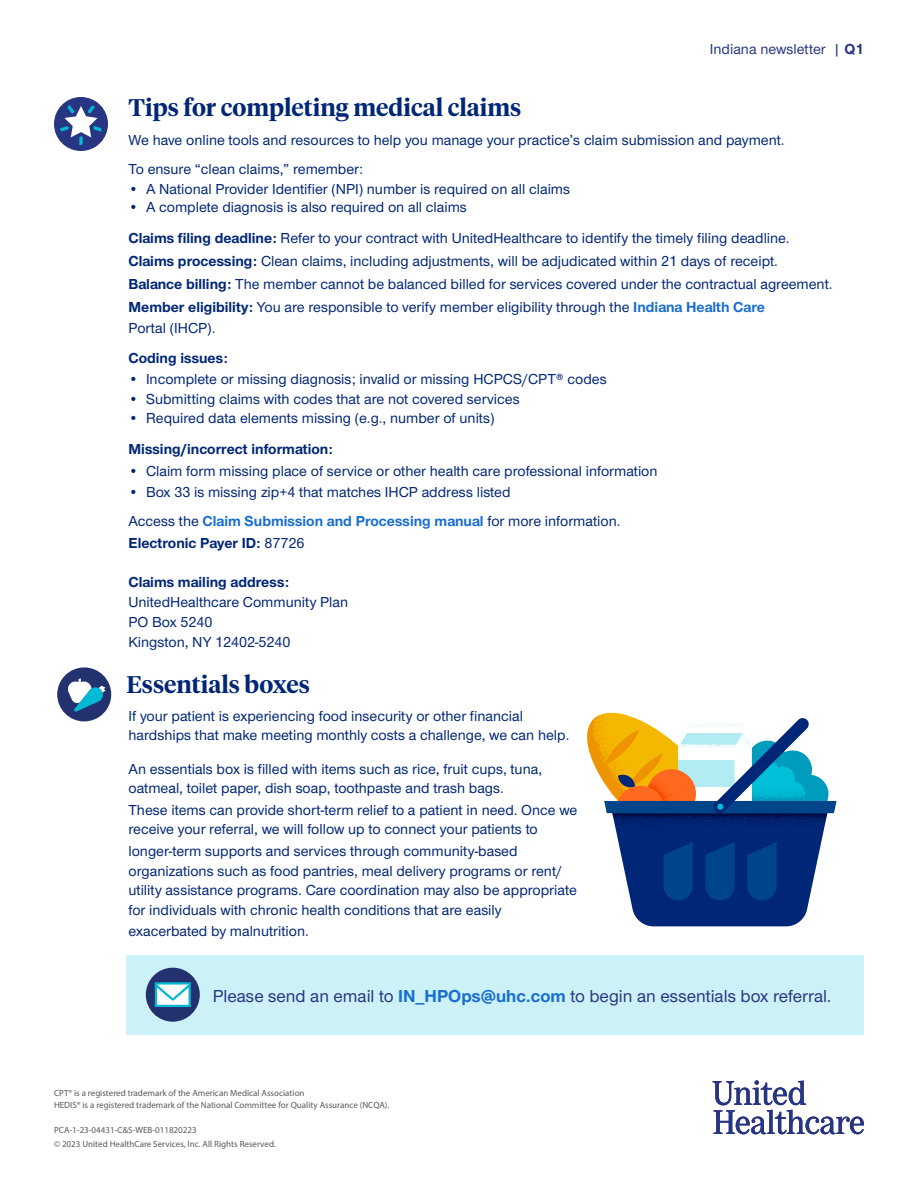
<style>
.page{position:relative;width:918px;height:1188px;background:#fff}
.page>*{position:absolute;margin:0;border:0;box-sizing:border-box;transform-origin:0 0}
.Continued_asterisk{font:600 24px "UHC Serif Headline";color:#002677}
.Continued_asterisk-2{font:500 18px "UHC Sans";color:#283582}
.Continued_asterisk-3{font:500 15px/19.5px "UHC Sans";color:#002677}
.Continued_asterisk-4{font:700 15px "UHC Sans";color:#002677}
.Continued_asterisk-5{font:700 15px "UHC Sans";color:#196ecf}
.t1{font:500 15px "UHC Sans";color:#283582}
.Continued_asterisk-6{font:9px "Myriad Pro";color:#5a5a5a}
.Body{font:9px "Myriad Pro";color:#5a5a5a}
.s1{font-weight:700}
.s2{font-weight:700;color:#196ecf}
.s3{font-weight:500;color:#002677}
.s4{font-weight:500}
</style>
<div class="page">
<svg style="left:713px;top:1080px;width:151px;height:54px"></svg>
<div style="left:126px;top:955px;width:738px;height:80px;background:#ccf2f7"></div>
<div style="left:54px;top:97px;width:54px;height:54px;background:#283582;border-radius:50%"></div>
<svg style="left:60px;top:105px;width:41px;height:40px"></svg>
<div style="left:146px;top:968px;width:54px;height:54px;background:#24316f;border-radius:50%"></div>
<svg style="left:155px;top:982px;width:36px;height:25px"></svg>
<svg style="left:587px;top:712px;width:250px;height:214px"></svg>
<div style="left:57px;top:667px;width:54px;height:54px;background:#24316f;border-radius:50%"></div>
<svg style="left:68px;top:678px;width:38px;height:34px"></svg>
<p class="t1" style="left:710px;top:39px;width:156px">Indiana newsletter | <span class="s1">Q1</span></p>
<p class="Continued_asterisk" style="left:129px;top:91px;width:394px">Tips for completing medical claims</p>
<p class="Continued_asterisk-3" style="left:129px;top:130px;width:658px">We have online tools and resources to help you manage your practice’s claim submission and payment.</p>
<p class="Continued_asterisk-3" style="left:129px;top:159px;width:236px">To ensure “clean claims,” remember:</p>
<p class="Continued_asterisk-3" style="left:129px;top:179px;width:443px">• A National Provider Identifier (NPI) number is required on all claims</p>
<p class="Continued_asterisk-3" style="left:129px;top:197px;width:340px">• A complete diagnosis is also required on all claims</p>
<p class="Continued_asterisk-3" style="left:129px;top:228px;width:663px"><span class="s1">Claims filing deadline:</span> Refer to your contract with UnitedHealthcare to identify the timely filing deadline.</p>
<p class="Continued_asterisk-3" style="left:129px;top:251px;width:651px"><span class="s1">Claims processing:</span> Clean claims, including adjustments, will be adjudicated within 21 days of receipt.</p>
<p class="Continued_asterisk-3" style="left:129px;top:274px;width:706px"><span class="s1">Balance billing:</span> The member cannot be balanced billed for services covered under the contractual agreement.</p>
<p class="Continued_asterisk-3" style="left:129px;top:296px;width:638px;line-height:21px"><span class="s1">Member eligibility:</span> You are responsible to verify member eligibility through the <span class="s2">Indiana Health Care<br></span>Portal (IHCP).</p>
<p class="Continued_asterisk-4" style="left:129px;top:347px;width:101px">Coding issues:</p>
<p class="Continued_asterisk-3" style="left:129px;top:369px;width:480px">• Incomplete or missing diagnosis; invalid or missing HCPCS/CPT® codes</p>
<p class="Continued_asterisk-3" style="left:129px;top:388px;width:393px">• Submitting claims with codes that are not covered services</p>
<p class="Continued_asterisk-3" style="left:129px;top:408px;width:368px">• Required data elements missing (e.g., number of units)</p>
<p class="Continued_asterisk-4" style="left:129px;top:439px;width:206px">Missing/incorrect information:</p>
<p class="Continued_asterisk-3" style="left:129px;top:460px;width:531px">• Claim form missing place of service or other health care professional information</p>
<p class="Continued_asterisk-3" style="left:129px;top:482px;width:384px">• Box 33 is missing zip+4 that matches IHCP address listed</p>
<p class="Continued_asterisk-5" style="left:129px;top:511px;width:493px"><span class="s3">Access the</span> Claim Submission and Processing manual <span class="s3">for more information.</span></p>
<p class="Continued_asterisk-4" style="left:129px;top:533px;width:177px">Electronic Payer ID: <span class="s4">87726</span></p>
<p class="Continued_asterisk-4" style="left:129px;top:572px;width:162px">Claims mailing address:</p>
<p class="Continued_asterisk-3" style="left:129px;top:592px;width:221px">UnitedHealthcare Community Plan</p>
<p class="Continued_asterisk-3" style="left:129px;top:612px;width:86px">PO Box 5240</p>
<p class="Continued_asterisk-3" style="left:129px;top:632px;width:164px">Kingston, NY 12402-5240</p>
<p class="Continued_asterisk" style="left:126px;top:668px;width:185px">Essentials boxes</p>
<p class="Continued_asterisk-3" style="left:129px;top:705px;width:442px">If your patient is experiencing food insecurity or other financial hardships that make meeting monthly costs a challenge, we can help.</p>
<p class="Continued_asterisk-3" style="left:129px;top:758px;width:415px">An essentials box is filled with items such as rice, fruit cups, tuna, oatmeal, toilet paper, dish soap, toothpaste and trash bags.</p>
<p class="Continued_asterisk-3" style="left:129px;top:800px;width:450px">These items can provide short-term relief to a patient in need. Once we receive your referral, we will follow up to connect your patients to</p>
<p class="Continued_asterisk-3" style="left:129px;top:841px;width:450px">longer-term supports and services through community-based organizations such as food pantries, meal delivery programs or rent/ utility assistance programs. Care coordination may also be appropriate for individuals with chronic health conditions that are easily</p>
<p class="Continued_asterisk-3" style="left:129px;top:921px;width:182px">exacerbated by malnutrition.</p>
<p class="Continued_asterisk-2" style="left:213px;top:984px;width:620px">Please send an email to <span class="s2">IN_HPOps@uhc.com</span> to begin an essentials box referral.</p>
<p class="Continued_asterisk-6" style="left:54px;top:1088px;width:252px">CPT® is a registered trademark of the American Medical Association</p>
<p class="Continued_asterisk-6" style="left:54px;top:1100px;width:337px">HEDIS® is a registered trademark of the National Committee for Quality Assurance (NCQA).</p>
<p class="Body" style="left:54px;top:1125px;width:144px">PCA-1-23-04431-C&amp;S-WEB-011820223</p>
<p class="Body" style="left:54px;top:1138px;width:223px">© 2023 United HealthCare Services, Inc. All Rights Reserved.</p>
</div>
